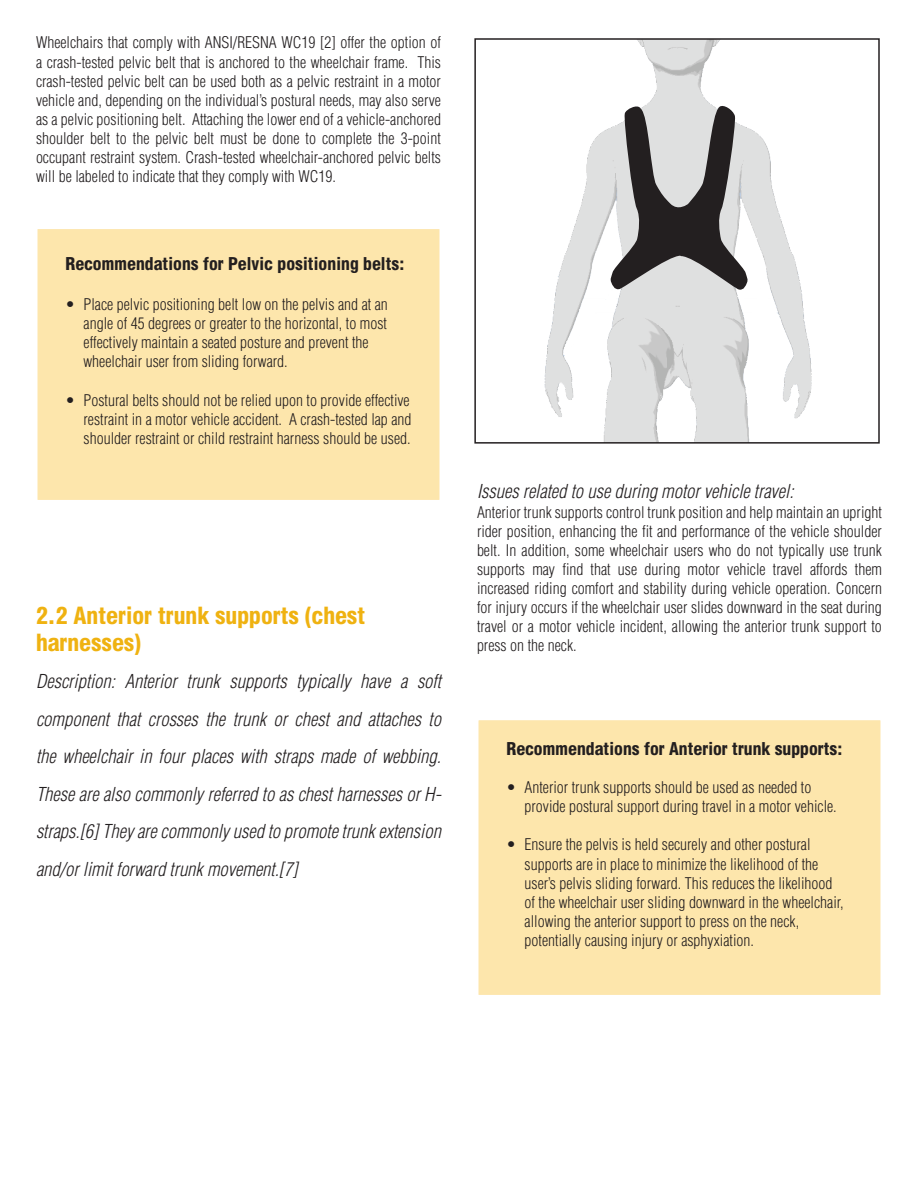
<style>
.page{position:relative;width:918px;height:1188px;background:#fff}
.page>*{position:absolute;margin:0;border:0;box-sizing:border-box;transform-origin:0 0}
.t1{font:23.7px "Helvetica LTMM 600 467";color:#efb211}
.t2{font:23.7px "Helvetica LTMM 600 600";color:#efb211}
.t3{font:italic 300 condensed 18.75px/37.5px "Helvetica";color:#231f20;text-align:justify}
.t4{font:17.7px "Helvetica LTMM 600 467";color:#231f20}
.t5{font:300 condensed 15.75px/19.2px "Helvetica";color:#231f20;text-align:justify}
.s1{font-family:"Helvetica LTMM 667 334"}
.s2{font-family:"Helvetica LTMM 600 600"}
.s3{font-family:"Helvetica LTMM 600 334"}
.s4{font-family:"Helvetica LTMM 534 667"}
.s5{font-family:"Helvetica LTMM 534 800"}
.s6{font-family:"Helvetica LTMM 600 401"}
.s7{font-family:"Helvetica LTMM 534 1000"}
.s8{font-family:"Helvetica LTMM 667 201"}
.s9{font-family:"Helvetica LTMM 600 467"}
</style>
<div class="page">
<div style="left:37px;top:228px;width:403px;height:273px;background:#fde6ac"></div>
<div style="left:36px;top:228px;width:405px;height:273px;border:2px solid #fff"></div>
<img style="left:544px;top:41px;width:268px;height:400px">
<svg style="left:610px;top:105px;width:140px;height:186px;background:#919091"></svg>
<div style="left:474px;top:38px;width:406px;height:406px;border:2px solid #231f20"></div>
<div style="left:478px;top:719px;width:403px;height:277px;background:#fde6ac"></div>
<div style="left:477px;top:719px;width:405px;height:277px;border:2px solid #fff"></div>
<p class="t5" style="left:36px;top:33px;width:407px">Wheelchairs that comply with ANSI/RESNA WC19 [2] offer the option of a crash-tested pelvic belt that is anchored to the wheelchair frame. This crash-tested pelvic belt can be used both as a pelvic restraint in a motor vehicle and, depending on the individual’s postural needs, may also serve as a pelvic positioning belt. Attaching the lower end of a vehicle-anchored shoulder belt to the pelvic belt must be done to complete the 3-point occupant restraint system. Crash-tested wheelchair-anchored pelvic belts will be labeled to indicate that they comply with WC19.</p>
<p class="t4" style="left:66px;top:253px;width:340px"><span class="s1">R</span><span class="s2">ec</span>o<span class="s3">mm</span><span class="s2">e</span>nd<span class="s2">a</span><span class="s4">t</span><span class="s5">i</span>on<span class="s6">s</span> <span class="s7">f</span>o<span class="s8">r</span> P<span class="s2">e</span><span class="s5">l</span><span class="s6">v</span><span class="s5">i</span><span class="s2">c</span> po<span class="s6">s</span><span class="s5">i</span><span class="s4">t</span><span class="s5">i</span>on<span class="s5">i</span>ng b<span class="s2">e</span><span class="s5">l</span><span class="s4">t</span><span class="s6">s</span><span class="s5">:</span></p>
<p class="t5" style="left:84px;top:294px;width:306px;text-align:left;text-indent:-18px">• Place pelvic positioning belt low on the pelvis and at an angle of 45 degrees or greater to the horizontal, to most effectively maintain a seated posture and prevent the wheelchair user from sliding forward.</p>
<p class="t5" style="left:84px;top:390px;width:330px;text-indent:-18px">• Postural belts should not be relied upon to provide effective restraint in a motor vehicle accident. A crash-tested lap and shoulder restraint or child restraint harness should be used.</p>
<h1 class="t1" style="left:36px;top:601px;width:331px"><span class="s6">2</span><span class="s7">.</span><span class="s6">2 A</span>n<span class="s4">t</span><span class="s2">e</span><span class="s8">r</span><span class="s5">i</span>o<span class="s8">r</span> <span class="s4">t</span><span class="s8">r</span>un<span class="s2">k</span> <span class="s6">s</span>uppo<span class="s8">r</span><span class="s4">t</span><span class="s6">s</span> <span class="s1">(</span><span class="s2">c</span>h<span class="s2">e</span><span class="s6">s</span><span class="s4">t</span></h1>
<h1 class="t2" style="left:36px;top:628px;width:107px"><span class="s9">h</span>a<span class="s8">r</span><span class="s9">n</span>e<span class="s6">ss</span>e<span class="s6">s</span><span class="s1">)</span></h1>
<p class="t3" style="left:36px;top:663px;width:407px">Description: Anterior trunk supports typically have a soft component that crosses the trunk or chest and attaches to the wheelchair in four places with straps made of webbing.<br>These are also commonly referred to as chest harnesses or H&shy;straps.[6] They are commonly used to promote trunk extension and/or limit forward trunk movement.[7]</p>
<p class="t3" style="left:477px;top:473px;width:318px">Issues related to use during motor vehicle travel:</p>
<p class="t5" style="left:477px;top:502px;width:407px">Anterior trunk supports control trunk position and help maintain an upright rider position, enhancing the fit and performance of the vehicle shoulder belt. In addition, some wheelchair users who do not typically use trunk supports may find that use during motor vehicle travel affords them increased riding comfort and stability during vehicle operation. Concern for injury occurs if the wheelchair user slides downward in the seat during travel or a motor vehicle incident, allowing the anterior trunk support to press on the neck.</p>
<p class="t4" style="left:507px;top:738px;width:337px"><span class="s1">R</span><span class="s2">ec</span>o<span class="s3">mm</span><span class="s2">e</span>nd<span class="s2">a</span><span class="s4">t</span><span class="s5">i</span>on<span class="s6">s</span> <span class="s7">f</span>o<span class="s8">r</span> <span class="s6">A</span>n<span class="s4">t</span><span class="s2">e</span><span class="s8">r</span><span class="s5">i</span>o<span class="s8">r</span> <span class="s4">t</span><span class="s8">r</span>un<span class="s2">k</span> <span class="s6">s</span>uppo<span class="s8">r</span><span class="s4">t</span><span class="s6">s</span><span class="s5">:</span></p>
<p class="t5" style="left:525px;top:778px;width:314px;text-indent:-18px">• Anterior trunk supports should be used as needed to provide postural support during travel in a motor vehicle.</p>
<p class="t5" style="left:525px;top:835px;width:320px;text-align:left;text-indent:-18px">• Ensure the pelvis is held securely and other postural supports are in place to minimize the likelihood of the user’s pelvis sliding forward. This reduces the likelihood of the wheelchair user sliding downward in the wheelchair, allowing the anterior support to press on the neck, potentially causing injury or asphyxiation.</p>
</div>
